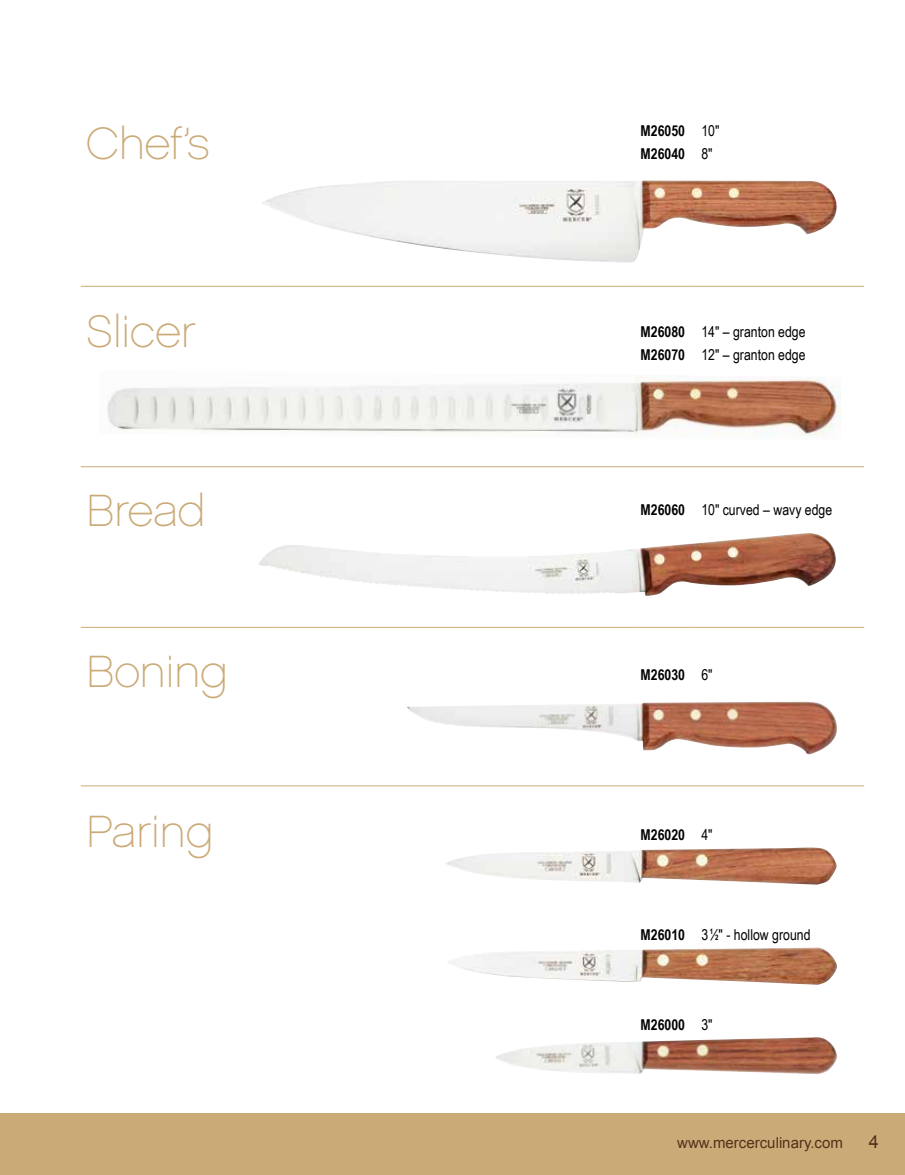
<style>
.page{position:relative;width:905px;height:1175px;background:#fff}
.page>*{position:absolute;margin:0;border:0;box-sizing:border-box;transform-origin:0 0}
.t1{font:45px "Chalet Paris Nineteen Sixty";color:#caaa77}
.t2{font:18px "Arial";color:#54301a}
.t3{font:15px/22.6px "Arial Narrow";color:#000}
.t4{font:700 15px/22.6px "Arial Narrow";color:#000}
.t5{font:15px "Arial";color:#54301a}
.s1{font-weight:400}
.s2{font-weight:700}
.s3{font-weight:700;font-size:7.5px}
</style>
<div class="page">
<div style="left:0;top:1113px;width:904px;height:61px;background:#caaa77"></div>
<hr style="left:81px;top:286px;width:195px;height:1px;background:#caaa77">
<hr style="left:276px;top:286px;width:358px;height:1px;background:#caaa77">
<hr style="left:634px;top:286px;width:61px;height:1px;background:#caaa77">
<hr style="left:695px;top:286px;width:169px;height:1px;background:#caaa77">
<hr style="left:81px;top:466px;width:195px;height:1px;background:#caaa77">
<hr style="left:276px;top:466px;width:358px;height:1px;background:#caaa77">
<hr style="left:634px;top:466px;width:61px;height:1px;background:#caaa77">
<hr style="left:695px;top:466px;width:169px;height:1px;background:#caaa77">
<hr style="left:81px;top:627px;width:195px;height:1px;background:#caaa77">
<hr style="left:276px;top:627px;width:358px;height:1px;background:#caaa77">
<hr style="left:634px;top:627px;width:61px;height:1px;background:#caaa77">
<hr style="left:695px;top:627px;width:169px;height:1px;background:#caaa77">
<hr style="left:81px;top:785px;width:195px;height:1px;background:#caaa77">
<hr style="left:276px;top:785px;width:358px;height:1px;background:#caaa77">
<hr style="left:634px;top:785px;width:61px;height:1px;background:#caaa77">
<hr style="left:695px;top:785px;width:169px;height:1px;background:#caaa77">
<img style="left:262px;top:180px;width:575px;height:83px">
<img style="left:107px;top:377px;width:734px;height:59px">
<img style="left:259px;top:533px;width:577px;height:63px">
<img style="left:496px;top:1037px;width:341px;height:37px">
<img style="left:407px;top:701px;width:430px;height:54px">
<img style="left:448px;top:947px;width:389px;height:37px">
<img style="left:445px;top:847px;width:391px;height:37px">
<h1 class="t1" style="left:86px;top:117px;width:125px">Chef’s</h1>
<p class="t4" style="left:640px;top:119px;width:80px">M26050 <span class="s1">10"<br></span>M26040 <span class="s1">8"</span></p>
<h1 class="t1" style="left:86px;top:305px;width:111px">Slicer</h1>
<p class="t3" style="left:640px;top:320px;width:166px"><span class="s2">M26080</span> 14" – granton edge<br><span class="s2">M26070</span> 12" – granton edge</p>
<h1 class="t1" style="left:86px;top:484px;width:121px">Bread</h1>
<p class="t3" style="left:640px;top:497px;width:193px"><span class="s2">M26060</span> 10" curved – wavy edge</p>
<h1 class="t1" style="left:86px;top:645px;width:143px">Boning</h1>
<h1 class="t1" style="left:86px;top:805px;width:128px">Paring</h1>
<p class="t4" style="left:640px;top:662px;width:73px">M26030 <span class="s1">6"</span></p>
<p class="t4" style="left:640px;top:822px;width:73px">M26020 <span class="s1">4"</span></p>
<p class="t3" style="left:640px;top:923px;width:171px"><span class="s2">M26010</span> 3 <sup>1</sup>⁄<span class="s3">2</span>" - hollow ground</p>
<p class="t4" style="left:640px;top:1013px;width:73px">M26000 <span class="s1">3"</span></p>
<p class="t5" style="left:677px;top:1132px;width:167px">www.mercerculinary.com</p>
<p class="t2" style="left:868px;top:1129px;width:12px">4</p>
</div>
